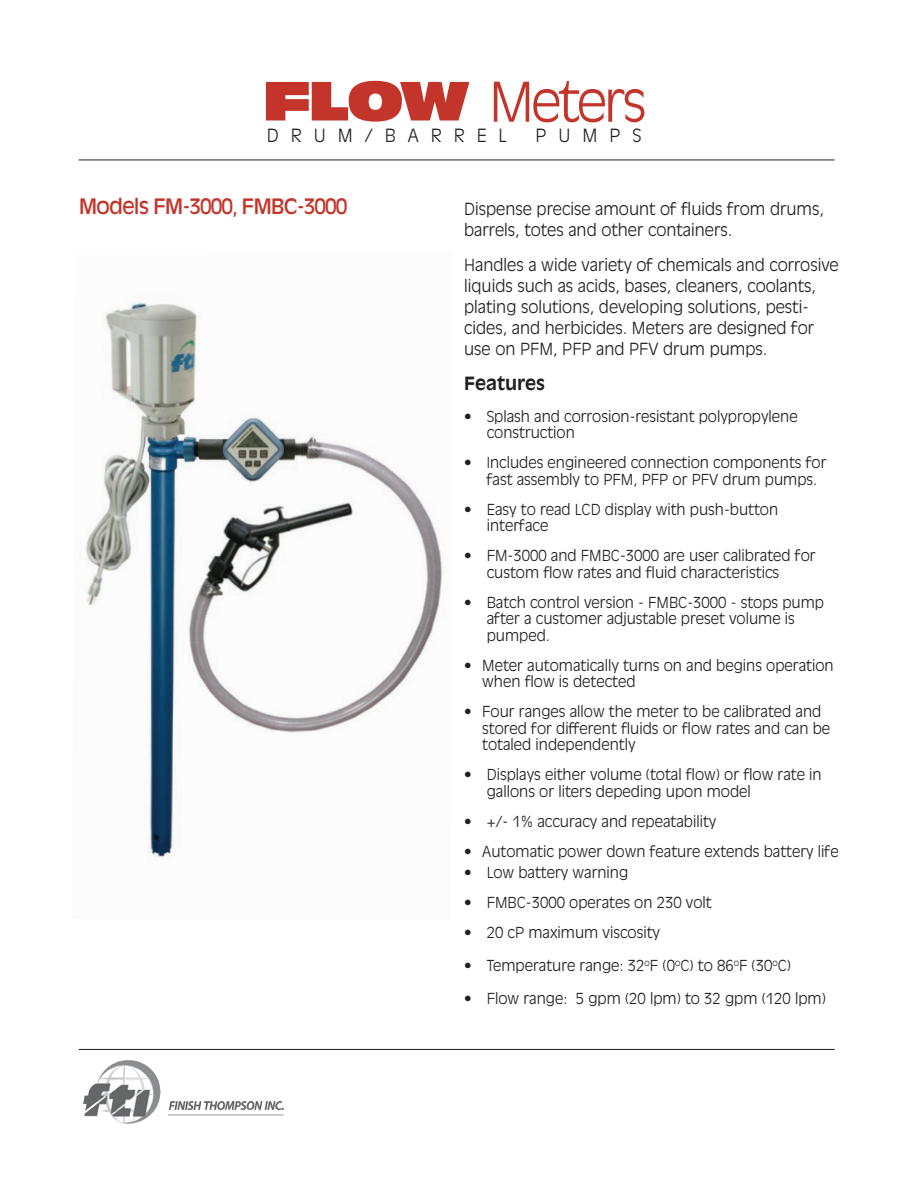
<style>
.page{position:relative;width:918px;height:1188px;background:#fff}
.page>*{position:absolute;margin:0;border:0;box-sizing:border-box;transform-origin:0 0}
.t1{font:300 54px "Antique Olive";letter-spacing:-.05em;color:#c3352b}
.t2{font:21px "Antique Olive";letter-spacing:-.05em;color:#c3352b}
.t3{font:300 18px "Antique Olive";letter-spacing:.665em;color:#231f20}
.t4{font:700 18px "Antique Olive";color:#231f20}
.t5{font:300 16.5px/21.1px "Antique Olive";color:#231f20}
.t6{font:300 15px/16.5px "Antique Olive";color:#231f20}
.s1{font-family:"Antique Olive Nord";font-weight:400}
</style>
<div class="page">
<hr style="left:79px;top:160px;width:756px;height:1px;background:#231f20">
<img style="left:83px;top:1060px;width:201px;height:64px">
<hr style="left:79px;top:1049px;width:756px;height:1px;background:#231f20">
<img style="left:85px;top:301px;width:360px;height:557px">
<p class="t1" style="left:262px;top:70px;width:386px"><span class="s1">FLOW</span> Meters</p>
<p class="t3" style="left:267px;top:125px;width:241px">DRUM/BARREL</p>
<p class="t3" style="left:536px;top:125px;width:107px">PUMPS</p>
<p class="t2" style="left:79px;top:193px;width:270px">Models FM-3000, FMBC-3000</p>
<p class="t5" style="left:464px;top:199px;width:361px">Dispense precise amount of fluids from drums, barrels, totes and other containers.</p>
<p class="t5" style="left:464px;top:254px;width:376px">Handles a wide variety of chemicals and corrosive liquids such as acids, bases, cleaners, coolants, plating solutions, developing solutions, pesti&shy;cides, and herbicides. Meters are designed for use on PFM, PFP and PFV drum pumps.</p>
<p class="t4" style="left:464px;top:373px;width:82px">Features</p>
<p class="t6" style="left:487px;top:408px;width:313px;text-indent:-22px">• Splash and corrosion-resistant polypropylene construction</p>
<p class="t6" style="left:487px;top:455px;width:341px;text-indent:-22px">• Includes engineered connection components for fast assembly to PFM, PFP or PFV drum pumps.</p>
<p class="t6" style="left:487px;top:501px;width:293px;text-indent:-22px">• Easy to read LCD display with push-button interface</p>
<p class="t6" style="left:487px;top:548px;width:331px;text-indent:-22px">• FM-3000 and FMBC-3000 are user calibrated for custom flow rates and fluid characteristics</p>
<p class="t6" style="left:487px;top:594px;width:339px;text-indent:-22px">• Batch control version - FMBC-3000 - stops pump after a customer adjustable preset volume is pumped.</p>
<p class="t6" style="left:482px;top:657px;width:353px;text-indent:-18px">• Meter automatically turns on and begins operation when flow is detected</p>
<p class="t6" style="left:482px;top:704px;width:350px;text-indent:-18px">• Four ranges allow the meter to be calibrated and stored for different fluids or flow rates and can be totaled independently</p>
<p class="t6" style="left:487px;top:767px;width:337px;text-indent:-22px">• Displays either volume (total flow) or flow rate in gallons or liters depeding upon model</p>
<p class="t6" style="left:464px;top:813px;width:254px">• +/- 1% accuracy and repeatability</p>
<p class="t6" style="left:464px;top:843px;width:376px">• Automatic power down feature extends battery life</p>
<p class="t6" style="left:464px;top:864px;width:166px">• Low battery warning</p>
<p class="t6" style="left:464px;top:894px;width:249px">• FMBC-3000 operates on 230 volt</p>
<p class="t6" style="left:464px;top:924px;width:197px">• 20 cP maximum viscosity</p>
<p class="t6" style="left:464px;top:957px;width:328px">• Temperature range: 32<sup>o</sup>F (0<sup>o</sup>C) to 86<sup>o</sup>F (30<sup>o</sup>C)</p>
<p class="t6" style="left:464px;top:990px;width:363px">• Flow range: 5 gpm (20 lpm) to 32 gpm (120 lpm)</p>
</div>
